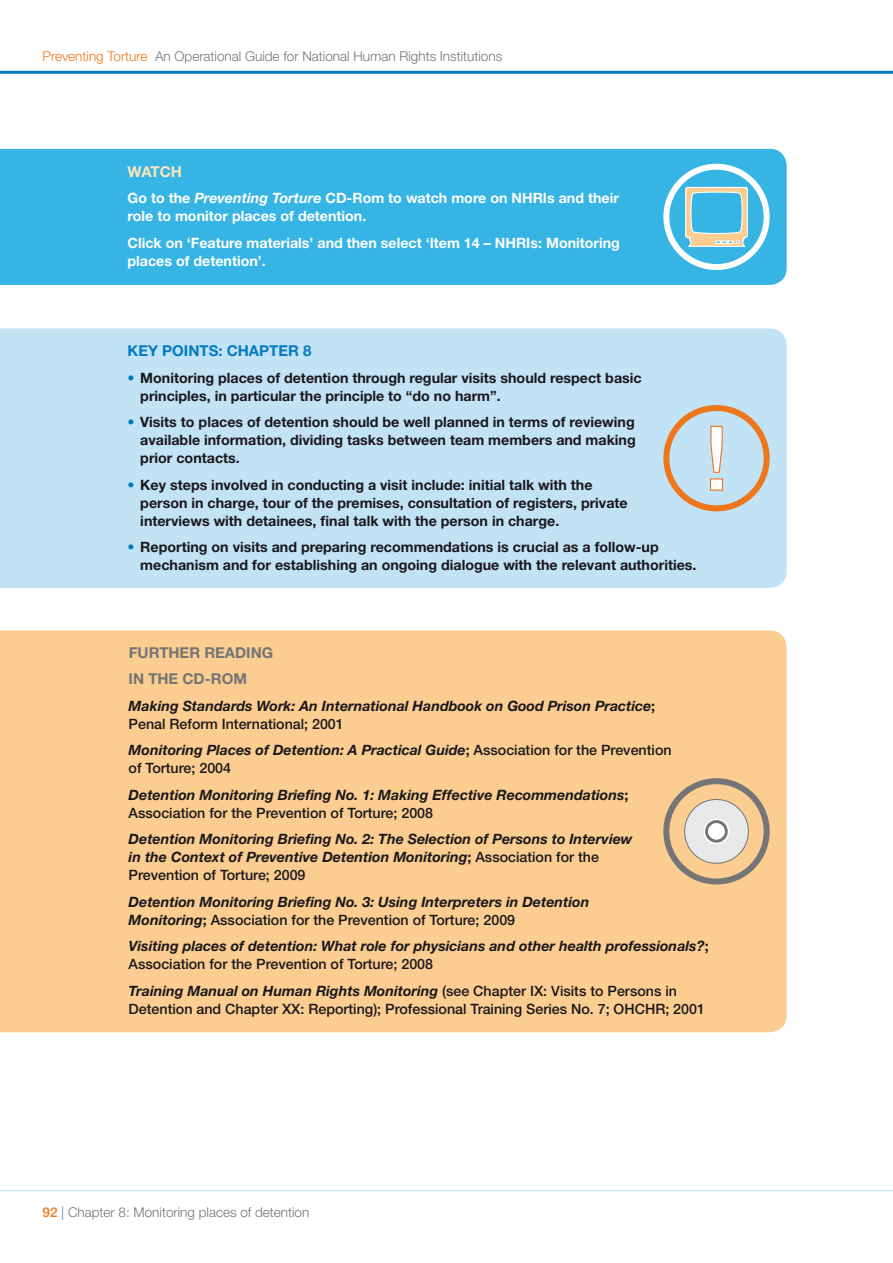
<style>
.page{position:relative;width:893px;height:1263px;background:#fff}
.page>*{position:absolute;margin:0;border:0;box-sizing:border-box;transform-origin:0 0}
.t1{font:700 15px/26.5px "Helvetica Neue LT Std";color:#757477;text-align:right}
.t2{font:700 15px "Helvetica Neue LT Std";color:#007bc1}
.t3{font:700 15px "Helvetica Neue LT Std";color:#fee6bb}
.t4{font:italic 700 14.25px/18px "Helvetica Neue LT Std";color:#1a171c}
.t5{font:700 14.25px/18px "Helvetica Neue LT Std";color:#1a171c}
.t6{font:700 14.25px/18px "Helvetica Neue LT Std";color:#fff}
.t7{font:500 14.25px/18px "Helvetica Neue LT Std";color:#1a171c}
.t8{font:300 13.5px "Helvetica Neue LT Std";color:#757477}
.s1{color:#ed771a}
.s2{font-style:italic}
.s3{color:#007bc1}
.s4{font-style:normal}
.s5{font-weight:500;font-style:normal}
.s6{font-weight:700;font-style:italic}
.s7{font-weight:500;color:#ed771a}
</style>
<div class="page">
<hr style="left:0;top:71px;width:893px;height:3px;background:#007bc1">
<hr style="left:0;top:1190px;width:893px;height:1px;background:#c2e2f5">
<div style="left:0;top:630px;width:787px;height:402px;background:#fbcd90"></div>
<svg style="left:663px;top:778px;width:107px;height:106px;background:#dbc2a2"></svg>
<div style="left:0;top:328px;width:787px;height:260px;background:#c2e2f5"></div>
<svg style="left:663px;top:405px;width:107px;height:106px;background:#cccfcd"></svg>
<div style="left:0;top:149px;width:787px;height:136px;background:#36b4e4"></div>
<svg style="left:663px;top:164px;width:107px;height:106px"></svg>
<p class="t8" style="left:43px;top:48px;width:461px"><span class="s1">Preventing Torture</span> An Operational Guide for National Human Rights Institutions</p>
<p class="t3" style="left:128px;top:162px;width:25px">Watch</p>
<p class="t6" style="left:128px;top:189px;width:493px">Go to the <span class="s2">Preventing Torture</span> CD-Rom to watch more on NHRIs and their role to monitor places of detention.</p>
<p class="t6" style="left:128px;top:233px;width:494px">Click on ‘Feature materials’ and then select ‘Item 14 – NHRIs: Monitoring places of detention’.</p>
<p class="t2" style="left:128px;top:342px;width:45px">Key point</p>
<p class="t2" style="left:209px;top:342px;width:41px">s: Chapt</p>
<p class="t2" style="left:278px;top:342px;width:35px">er 8</p>
<p class="t5" style="left:140px;top:368px;width:503px;text-indent:-13px"><span class="s3">•</span> Monitoring places of detention through regular visits should respect basic principles, in particular the principle to “do no harm”.</p>
<p class="t5" style="left:140px;top:413px;width:497px;text-align:justify;text-indent:-13px"><span class="s3">•</span> Visits to places of detention should be well planned in terms of reviewing available information, dividing tasks between team members and making prior contacts.</p>
<p class="t5" style="left:140px;top:475px;width:489px;text-indent:-13px"><span class="s3">•</span> Key steps involved in conducting a visit include: initial talk with the person in charge, tour of the premises, consultation of registers, private interviews with detainees, final talk with the person in charge.</p>
<p class="t5" style="left:140px;top:538px;width:558px;text-indent:-13px"><span class="s3">•</span> Reporting on visits and preparing recommendations is crucial as a follow-up mechanism and for establishing an ongoing dialogue with the relevant authorities.</p>
<p class="t1" style="left:129px;top:639px;width:107px">er reading<br>In the CD-Rom</p>
<p class="t4" style="left:129px;top:696px;width:528px">Making Standards Work: An International Handbook on Good Prison Practice<span class="s4">;<br></span><span class="s5">Penal Reform International; 2001</span></p>
<p class="t4" style="left:129px;top:741px;width:544px">Monitoring Places of Detention: A Practical Guide<span class="s4">;</span> <span class="s5">Association for the Prevention of Torture; 2004</span></p>
<p class="t4" style="left:129px;top:785px;width:501px">Detention Monitoring Briefing No. 1: Making Effective Recommendations<span class="s4">;<br></span><span class="s5">Association for the Prevention of Torture; 2008</span></p>
<p class="t4" style="left:129px;top:830px;width:505px">Detention Monitoring Briefing No. 2: The Selection of Persons to Interview in the Context of Preventive Detention Monitoring<span class="s4">;</span> <span class="s5">Association for the<br>Prevention of Torture; 2009</span></p>
<p class="t4" style="left:129px;top:892px;width:462px">Detention Monitoring Briefing No. 3: Using Interpreters in Detention<br>Monitoring<span class="s4">;</span> <span class="s5">Association for the Prevention of Torture; 2009</span></p>
<p class="t4" style="left:129px;top:937px;width:582px">Visiting places of detention: What role for physicians and other health professionals?<span class="s4">;<br></span><span class="s5">Association for the Prevention of Torture; 2008</span></p>
<p class="t7" style="left:129px;top:981px;width:578px"><span class="s6">Training Manual on Human Rights Monitoring</span> (see Chapter IX: Visits to Persons in<br>Detention and Chapter XX: Reporting); Professional Training Series No. 7; OHCHR; 2001</p>
<p class="t1" style="left:129px;top:639px;width:20px">Furth</p>
<p class="t8" style="left:43px;top:1204px;width:268px"><span class="s7">92</span> | Chapter 8: Monitoring places of detention</p>
</div>
